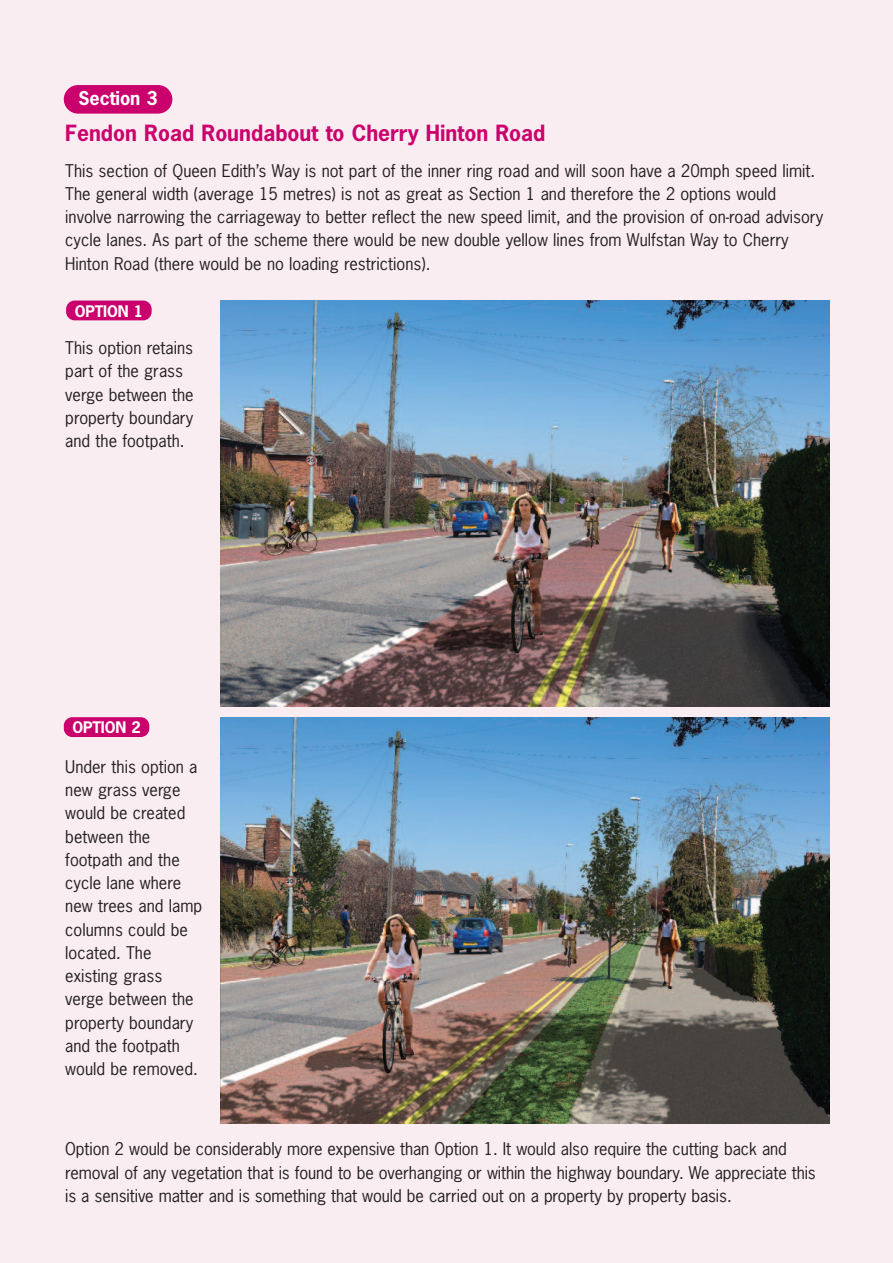
<style>
.page{position:relative;width:893px;height:1263px;background:#faedf1}
.page>*{position:absolute;margin:0;border:0;box-sizing:border-box;transform-origin:0 0}
.t1{font:700 21px "News Gothic";color:#ca016c}
.t2{font:700 18px "News Gothic";letter-spacing:-.005em;color:#fff}
.t3{font:16.5px/23.2px "News Gothic";color:#231f20}
.t4{font:700 15px "News Gothic";letter-spacing:-.005em;color:#fff}
</style>
<div class="page">
<div style="left:64px;top:85px;width:108px;height:29px;background:#ca016c;border-radius:14px"></div>
<img style="left:220px;top:717px;width:609px;height:406px">
<img style="left:220px;top:301px;width:609px;height:405px">
<div style="left:64px;top:717px;width:85px;height:20px;background:#ca016c;border-radius:9px"></div>
<div style="left:66px;top:301px;width:86px;height:19px;background:#ca016c;border-radius:9px"></div>
<p class="t2" style="left:79px;top:88px;width:80px">Section 3</p>
<p class="t1" style="left:65px;top:121px;width:482px">Fendon Road Roundabout to Cherry Hinton Road</p>
<p class="t3" style="left:65px;top:159px;width:759px">This section of Queen Edith’s Way is not part of the inner ring road and will soon have a 20mph speed limit.<br>The general width (average 15 metres) is not as great as Section 1 and therefore the 2 options would involve narrowing the carriageway to better reflect the new speed limit, and the provision of on-road advisory cycle lanes. As part of the scheme there would be new double yellow lines from Wulfstan Way to Cherry Hinton Road (there would be no loading restrictions).</p>
<p class="t4" style="left:75px;top:303px;width:70px">OPTION 1</p>
<p class="t3" style="left:65px;top:337px;width:130px">This option retains part of the grass verge between the property boundary and the footpath.</p>
<p class="t4" style="left:72px;top:719px;width:70px">OPTION 2</p>
<p class="t3" style="left:65px;top:755px;width:138px">Under this option a new grass verge would be created between the footpath and the cycle lane where new trees and lamp columns could be located. The existing grass verge between the property boundary and the footpath would be removed.</p>
<p class="t3" style="left:65px;top:1138px;width:752px">Option 2 would be considerably more expensive than Option 1. It would also require the cutting back and removal of any vegetation that is found to be overhanging or within the highway boundary. We appreciate this is a sensitive matter and is something that would be carried out on a property by property basis.</p>
</div>
